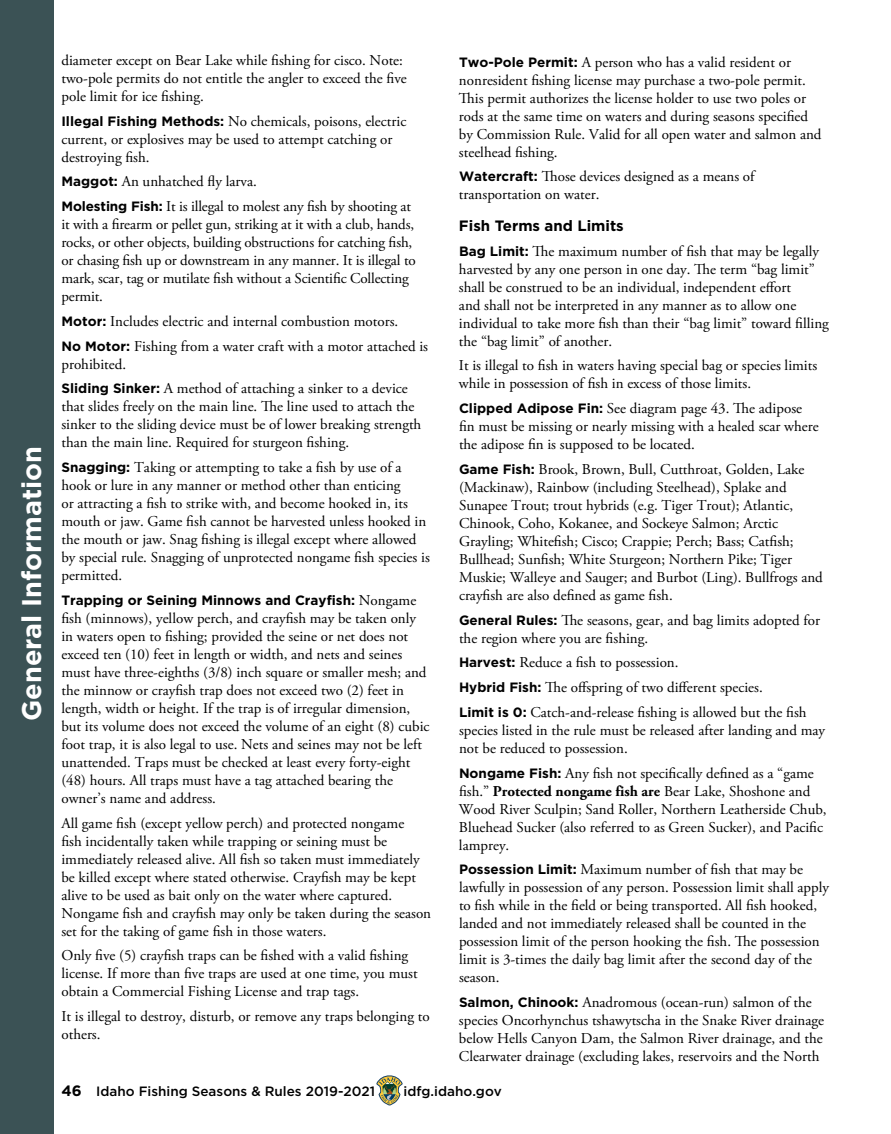
<style>
.page{position:relative;width:891px;height:1134px;background:#fff}
.page>*{position:absolute;margin:0;border:0;box-sizing:border-box;transform-origin:0 0}
.t1{font:700 27px "Gotham";color:#fff}
.t2{font:15px/18px "Adobe Garamond Pro";color:#000}
.t3{font:700 15px "Gotham";color:#000}
.t4{font:500 13.5px "Gotham";color:#000}
.t5{font:700 13.5px "Gotham";color:#000}
.s1{font-family:"Gotham";font-weight:700;font-size:13.5px}
.s2{font-family:"Adobe Garamond Pro";font-weight:400;font-size:15px}
.s3{font-weight:700}
.s4{font-weight:700;font-size:15px}
</style>
<div class="page">
<svg style="left:376px;top:1075px;width:27px;height:31px"></svg>
<div style="left:0;top:0;width:54px;height:1134px;background:#3b5255"></div>
<h1 class="t1" style="left:14px;top:721px;width:276px;rotate:-90deg">General Information</h1>
<p class="t2" style="left:61px;top:52px;width:347px">diameter except on Bear Lake while fishing for cisco. Note: two-pole permits do not entitle the angler to exceed the five pole limit for ice fishing.</p>
<p class="t2" style="left:61px;top:112px;width:346px"><span class="s1">Illegal Fishing Methods:</span> No chemicals, poisons, electric current, or explosives may be used to attempt catching or destroying fish.</p>
<p class="t2" style="left:61px;top:170px;width:351px;line-height:24.8px"><span class="s1">Maggot:</span> An unhatched fly larva.<br><span class="s1">Molesting Fish:</span> It is illegal to molest any fish by shooting at</p>
<p class="t2" style="left:61px;top:216px;width:356px">it with a firearm or pellet gun, striking at it with a club, hands, rocks, or other objects, building obstructions for catching fish, or chasing fish up or downstream in any manner. It is illegal to mark, scar, tag or mutilate fish without a Scientific Collecting permit.</p>
<p class="t2" style="left:61px;top:309px;width:368px;line-height:24.8px"><span class="s1">Motor:</span> Includes electric and internal combustion motors.<br><span class="s1">No Motor:</span> Fishing from a water craft with a motor attached is</p>
<p class="t2" style="left:61px;top:352px;width:348px;line-height:24.8px">prohibited.<br><span class="s1">Sliding Sinker:</span> A method of attaching a sinker to a device</p>
<p class="t2" style="left:61px;top:398px;width:361px">that slides freely on the main line. The line used to attach the sinker to the sliding device must be of lower breaking strength than the main line. Required for sturgeon fishing.</p>
<p class="t2" style="left:61px;top:459px;width:370px"><span class="s1">Snagging:</span> Taking or attempting to take a fish by use of a hook or lure in any manner or method other than enticing<br>or attracting a fish to strike with, and become hooked in, its mouth or jaw. Game fish cannot be harvested unless hooked in the mouth or jaw. Snag fishing is illegal except where allowed by special rule. Snagging of unprotected nongame fish species is permitted.</p>
<p class="t5" style="left:61px;top:591px;width:356px">Trapping or Seining Minnows and Crayfish: <span class="s2">Nongame</span></p>
<p class="t2" style="left:61px;top:610px;width:370px">fish (minnows), yellow perch, and crayfish may be taken only in waters open to fishing; provided the seine or net does not exceed ten (10) feet in length or width, and nets and seines must have three-eighths (3/8) inch square or smaller mesh; and the minnow or crayfish trap does not exceed two (2) feet in length, width or height. If the trap is of irregular dimension, but its volume does not exceed the volume of an eight (8) cubic foot trap, it is also legal to use. Nets and seines may not be left unattended. Traps must be checked at least every forty-eight (48) hours. All traps must have a tag attached bearing the owner’s name and address.</p>
<p class="t2" style="left:61px;top:814px;width:371px">All game fish (except yellow perch) and protected nongame<br>fish incidentally taken while trapping or seining must be immediately released alive. All fish so taken must immediately be killed except where stated otherwise. Crayfish may be kept alive to be used as bait only on the water where captured.<br>Nongame fish and crayfish may only be taken during the season set for the taking of game fish in those waters.</p>
<p class="t2" style="left:61px;top:947px;width:358px">Only five (5) crayfish traps can be fished with a valid fishing license. If more than five traps are used at one time, you must obtain a Commercial Fishing License and trap tags.</p>
<p class="t2" style="left:61px;top:1008px;width:370px">It is illegal to destroy, disturb, or remove any traps belonging to others.</p>
<p class="t2" style="left:459px;top:53px;width:364px"><span class="s1">Two-Pole Permit:</span> A person who has a valid resident or nonresident fishing license may purchase a two-pole permit.<br>This permit authorizes the license holder to use two poles or rods at the same time on waters and during seasons specified by Commission Rule. Valid for all open water and salmon and steelhead fishing.</p>
<p class="t2" style="left:459px;top:168px;width:297px"><span class="s1">Watercraft:</span> Those devices designed as a means of transportation on water.</p>
<p class="t3" style="left:459px;top:216px;width:166px">Fish Terms and Limits</p>
<p class="t2" style="left:459px;top:242px;width:371px"><span class="s1">Bag Limit:</span> The maximum number of fish that may be legally harvested by any one person in one day. The term “bag limit” shall be construed to be an individual, independent effort<br>and shall not be interpreted in any manner as to allow one individual to take more fish than their “bag limit” toward filling the “bag limit” of another.</p>
<p class="t2" style="left:459px;top:357px;width:360px">It is illegal to fish in waters having special bag or species limits while in possession of fish in excess of those limits.</p>
<p class="t2" style="left:459px;top:400px;width:361px"><span class="s1">Clipped Adipose Fin:</span> See diagram page 43. The adipose fin must be missing or nearly missing with a healed scar where the adipose fin is supposed to be located.</p>
<p class="t2" style="left:459px;top:461px;width:365px"><span class="s1">Game Fish:</span> Brook, Brown, Bull, Cutthroat, Golden, Lake (Mackinaw), Rainbow (including Steelhead), Splake and Sunapee Trout; trout hybrids (e.g. Tiger Trout); Atlantic, Chinook, Coho, Kokanee, and Sockeye Salmon; Arctic Grayling; Whitefish; Cisco; Crappie; Perch; Bass; Catfish; Bullhead; Sunfish; White Sturgeon; Northern Pike; Tiger Muskie; Walleye and Sauger; and Burbot (Ling). Bullfrogs and crayfish are also defined as game fish.</p>
<p class="t2" style="left:459px;top:611px;width:363px"><span class="s1">General Rules:</span> The seasons, gear, and bag limits adopted for the region where you are fishing.</p>
<p class="t2" style="left:459px;top:651px;width:349px;line-height:24.8px"><span class="s1">Harvest:</span> Reduce a fish to possession.<br><span class="s1">Hybrid Fish:</span> The offspring of two different species.<br><span class="s1">Limit is 0:</span> Catch-and-release fishing is allowed but the fish</p>
<p class="t2" style="left:459px;top:722px;width:368px">species listed in the rule must be released after landing and may not be reduced to possession.</p>
<p class="t2" style="left:459px;top:764px;width:369px"><span class="s1">Nongame Fish:</span> Any fish not specifically defined as a “game fish.” <span class="s3">Protected nongame fish are</span> Bear Lake, Shoshone and Wood River Sculpin; Sand Roller, Northern Leatherside Chub, Bluehead Sucker (also referred to as Green Sucker), and Pacific lamprey.</p>
<p class="t2" style="left:459px;top:861px;width:372px"><span class="s1">Possession Limit:</span> Maximum number of fish that may be lawfully in possession of any person. Possession limit shall apply to fish while in the field or being transported. All fish hooked, landed and not immediately released shall be counted in the possession limit of the person hooking the fish. The possession limit is 3-times the daily bag limit after the second day of the season.</p>
<p class="t2" style="left:459px;top:994px;width:367px"><span class="s1">Salmon, Chinook:</span> Anadromous (ocean-run) salmon of the species Oncorhynchus tshawytscha in the Snake River drainage below Hells Canyon Dam, the Salmon River drainage, and the Clearwater drainage (excluding lakes, reservoirs and the North</p>
<p class="t4" style="left:61px;top:1082px;width:315px"><span class="s4">46</span> Idaho Fishing Seasons &amp; Rules 2019-2021</p>
<p class="t4" style="left:404px;top:1082px;width:100px">idfg.idaho.gov</p>
</div>
